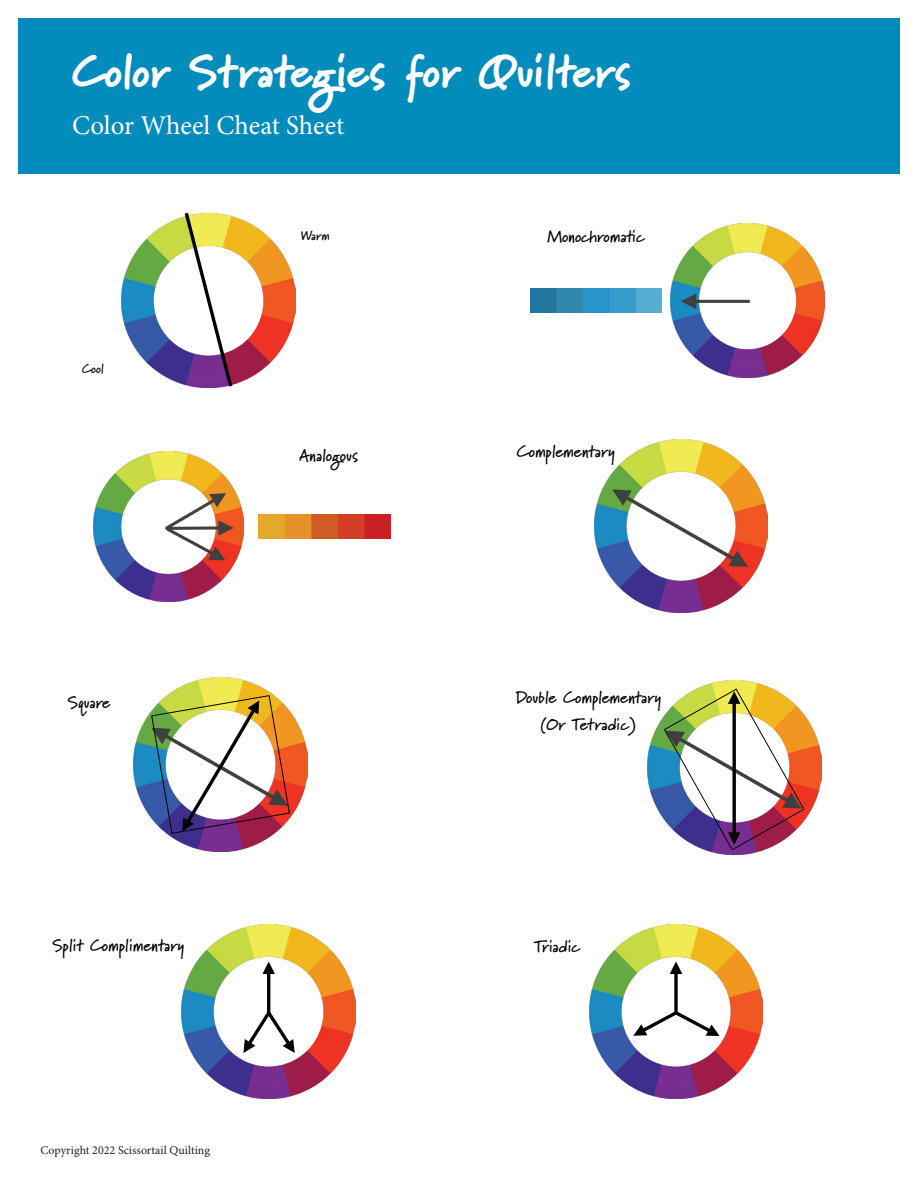
<style>
.page{position:relative;width:918px;height:1188px;background:#fff}
.page>*{position:absolute;margin:0;border:0;box-sizing:border-box;transform-origin:0 0}
.t1{font:900 46.5px "Marydale";color:#fff}
.t2{font:27px "Minion Pro";letter-spacing:-.005em;color:#fff}
.t3{font:700 16.95px/27.2px "Marydale";color:#020304;text-align:center}
.t4{font:700 13.05px "Marydale";letter-spacing:-.01em;color:#020304}
.t5{font:12px "Minion Pro";color:#231f20}
</style>
<div class="page">
<div style="left:18px;top:18px;width:882px;height:155px;background:#028cbb"></div>
<img style="left:122px;top:217px;width:173px;height:167px">
<svg style="left:182px;top:212px;width:53px;height:176px"></svg>
<img style="left:671px;top:224px;width:154px;height:153px">
<img style="left:530px;top:288px;width:132px;height:25px">
<img style="left:94px;top:452px;width:150px;height:150px">
<img style="left:258px;top:515px;width:132px;height:24px">
<img style="left:594px;top:439px;width:174px;height:174px">
<img style="left:134px;top:678px;width:173px;height:173px">
<svg style="left:151px;top:695px;width:139px;height:139px"></svg>
<img style="left:648px;top:681px;width:173px;height:174px">
<svg style="left:664px;top:688px;width:141px;height:163px"></svg>
<img style="left:182px;top:925px;width:174px;height:173px">
<hr style="left:267px;top:972px;width:3px;height:41px;background:#020304">
<svg style="left:262px;top:961px;width:13px;height:13px"></svg>
<svg style="left:243px;top:1008px;width:52px;height:45px"></svg>
<img style="left:589px;top:925px;width:174px;height:173px">
<svg style="left:674px;top:974px;width:4px;height:34px"></svg>
<svg style="left:670px;top:961px;width:12px;height:13px"></svg>
<svg style="left:633px;top:1008px;width:87px;height:28px"></svg>
<p class="t1" style="left:72px;top:43px;width:561px">Color Strategies for Quilters</p>
<p class="t2" style="left:72px;top:107px;width:274px">Color Wheel Cheat Sheet</p>
<p class="t4" style="left:82px;top:361px;width:23px">Cool</p>
<p class="t4" style="left:301px;top:228px;width:30px">Warm</p>
<p class="t3" style="left:547px;top:223px;width:99px">Monochromatic</p>
<p class="t3" style="left:299px;top:442px;width:60px">Analogous</p>
<p class="t3" style="left:517px;top:438px;width:99px">Complementary</p>
<p class="t3" style="left:68px;top:689px;width:44px">Square</p>
<p class="t3" style="left:516px;top:683px;width:147px">Double Complementary (Or Tetradic)</p>
<p class="t3" style="left:52px;top:931px;width:134px">Split Complimentary</p>
<p class="t3" style="left:534px;top:932px;width:48px">Triadic</p>
<p class="t5" style="left:40px;top:1142px;width:171px">Copyright 2022 Scissortail Quilting</p>
</div>
